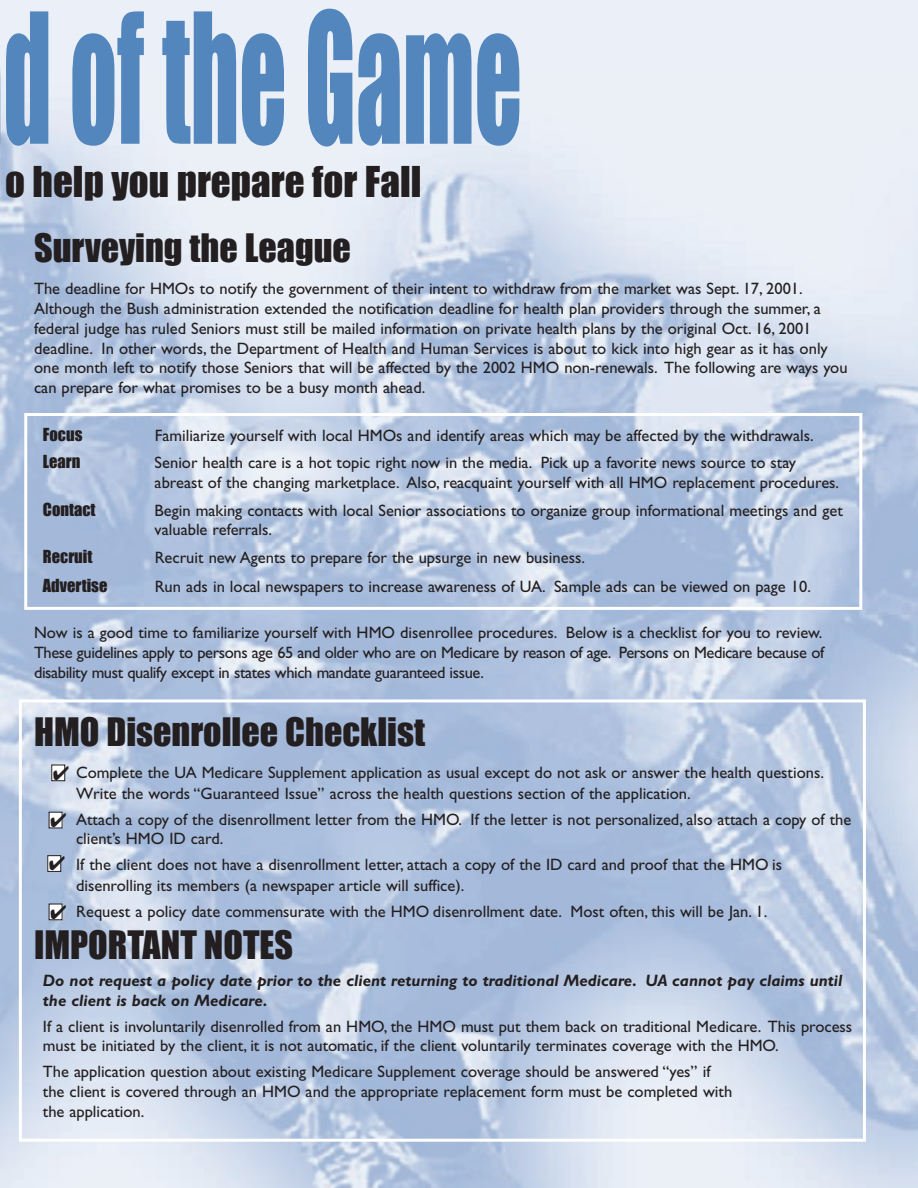
<style>
.page{position:relative;width:918px;height:1188px;background:#ebeff7}
.page>*{position:absolute;margin:0;border:0;box-sizing:border-box;transform-origin:0 0}
.t1{font:167.4px "Impact";color:#5286bd;scale:.56 1}
.t2{font:39px "Impact";color:#231f20}
.t3{font:36px "Impact";color:#231f20}
.t4{font:16.5px/19.8px "Gill Sans";color:#231f20}
.t5{font:italic 700 16.5px/19.8px "Gill Sans";color:#231f20}
.t6{font:16.5px "Impact";color:#231f20}
</style>
<div class="page">
<img style="left:0;top:117px;width:918px;height:1071px">
<div style="left:19px;top:699px;width:847px;height:443px;border:3px solid #fff"></div>
<div style="left:24px;top:413px;width:838px;height:197px;border:3px solid #fff"></div>
<div style="left:49px;top:904px;width:13px;height:16px;border:1px solid #231f20"></div>
<div style="left:51px;top:765px;width:14px;height:16px;border:1px solid #231f20"></div>
<div style="left:47px;top:855px;width:14px;height:17px;border:1px solid #231f20"></div>
<svg style="left:51px;top:813px;width:15px;height:14px"></svg>
<svg style="left:51px;top:905px;width:15px;height:14px"></svg>
<svg style="left:53px;top:766px;width:16px;height:14px"></svg>
<svg style="left:49px;top:857px;width:16px;height:14px"></svg>
<h1 class="t1" style="left:3px;top:-25px;width:928px">d of the Game</h1>
<h2 class="t2" style="left:5px;top:158px;width:418px">o help you prepare for Fall</h2>
<h3 class="t3" style="left:34px;top:226px;width:318px">Surveying the League</h3>
<p class="t4" style="left:34px;top:281px;width:815px">The deadline for HMOs to notify the government of their intent to withdraw from the market was Sept. 17, 2001.<br>Although the Bush administration extended the notification deadline for health plan providers through the summer, a federal judge has ruled Seniors must still be mailed information on private health plans by the original Oct. 16, 2001 deadline. In other words, the Department of Health and Human Services is about to kick into high gear as it has only one month left to notify those Seniors that will be affected by the 2002 HMO non-renewals. The following are ways you can prepare for what promises to be a busy month ahead.</p>
<p class="t6" style="left:43px;top:424px;width:41px">Focus</p>
<p class="t4" style="left:155px;top:427px;width:661px">Familiarize yourself with local HMOs and identify areas which may be affected by the withdrawals.</p>
<p class="t6" style="left:43px;top:452px;width:39px">Learn</p>
<p class="t4" style="left:155px;top:455px;width:686px">Senior health care is a hot topic right now in the media. Pick up a favorite news source to stay abreast of the changing marketplace. Also, reacquaint yourself with all HMO replacement procedures.</p>
<p class="t6" style="left:43px;top:499px;width:54px">Contact</p>
<p class="t4" style="left:155px;top:502px;width:690px">Begin making contacts with local Senior associations to organize group informational meetings and get valuable referrals.</p>
<p class="t6" style="left:43px;top:546px;width:51px">Recruit</p>
<p class="t4" style="left:155px;top:549px;width:432px">Recruit new Agents to prepare for the upsurge in new business.</p>
<p class="t6" style="left:43px;top:575px;width:66px">Advertise</p>
<p class="t4" style="left:155px;top:578px;width:658px">Run ads in local newspapers to increase awareness of UA. Sample ads can be viewed on page 10.</p>
<p class="t4" style="left:34px;top:624px;width:792px;text-align:justify">Now is a good time to familiarize yourself with HMO disenrollee procedures. Below is a checklist for you to review.<br>These guidelines apply to persons age 65 and older who are on Medicare by reason of age. Persons on Medicare because of disability must qualify except in states which mandate guaranteed issue.</p>
<h3 class="t3" style="left:34px;top:710px;width:393px">HMO Disenrollee Checklist</h3>
<p class="t4" style="left:76px;top:764px;width:749px;line-height:20.4px">Complete the UA Medicare Supplement application as usual except do not ask or answer the health questions.<br>Write the words “Guaranteed Issue” across the health questions section of the application.</p>
<p class="t4" style="left:76px;top:811px;width:777px">Attach a copy of the disenrollment letter from the HMO. If the letter is not personalized, also attach a copy of the client’s HMO ID card.</p>
<p class="t4" style="left:76px;top:856px;width:708px;line-height:20.9px">If the client does not have a disenrollment letter, attach a copy of the ID card and proof that the HMO is disenrolling its members (a newspaper article will suffice).</p>
<p class="t4" style="left:76px;top:904px;width:693px">Request a policy date commensurate with the HMO disenrollment date. Most often, this will be Jan. 1.</p>
<h3 class="t3" style="left:34px;top:923px;width:261px">IMPORTANT NOTES</h3>
<p class="t5" style="left:43px;top:972px;width:801px">Do not request a policy date prior to the client returning to traditional Medicare. UA cannot pay claims until the client is back on Medicare.</p>
<p class="t4" style="left:43px;top:1018px;width:811px">If a client is involuntarily disenrolled from an HMO, the HMO must put them back on traditional Medicare. This process must be initiated by the client, it is not automatic, if the client voluntarily terminates coverage with the HMO.</p>
<p class="t4" style="left:43px;top:1064px;width:691px">The application question about existing Medicare Supplement coverage should be answered “yes” if the client is covered through an HMO and the appropriate replacement form must be completed with the application.</p>
</div>
